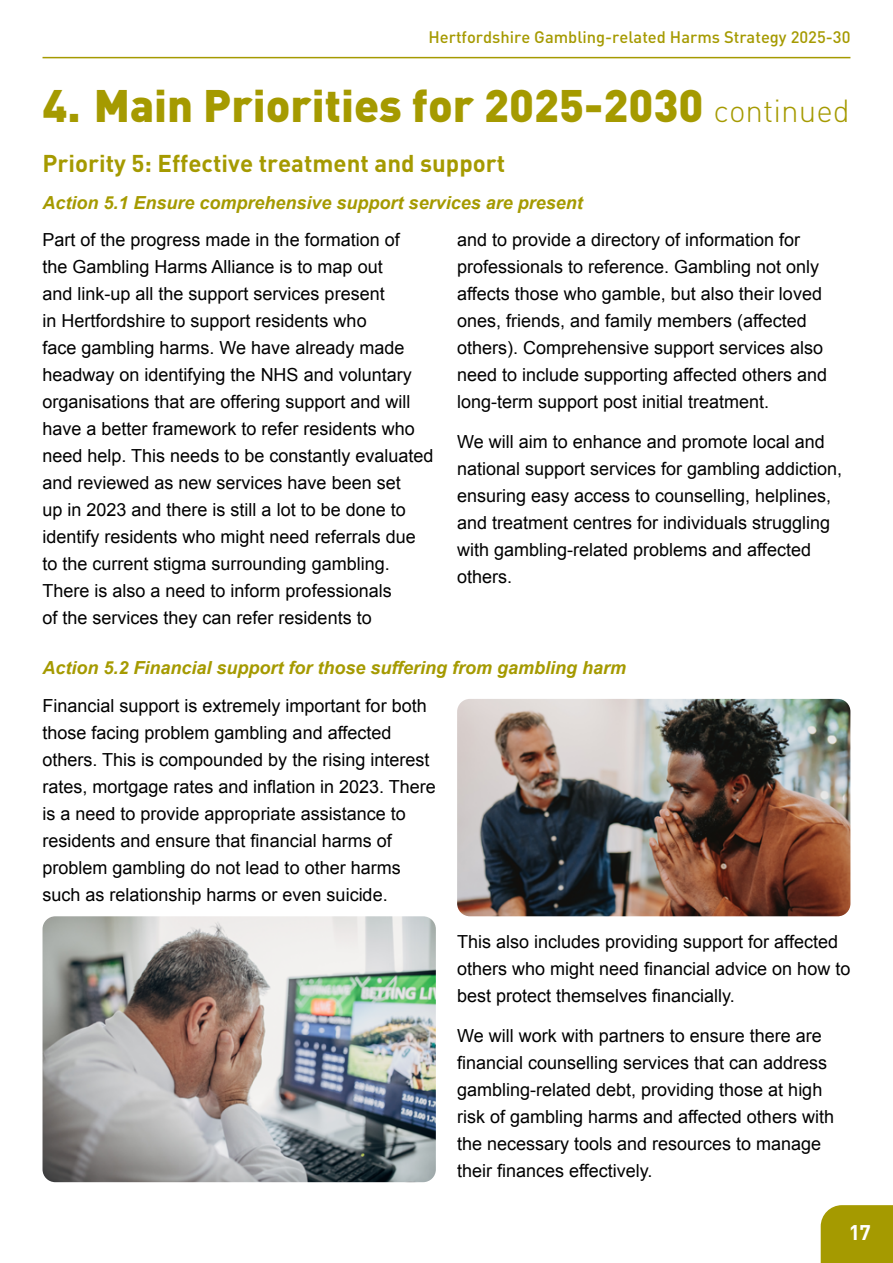
<style>
.page{position:relative;width:893px;height:1263px;background:#fff}
.page>*{position:absolute;margin:0;border:0;box-sizing:border-box;transform-origin:0 0}
.Heading1{font:900 45px "DIN";color:#a59a00}
.t1{font:700 24px "DIN";color:#a59a00}
.Heading1-2{font:700 21px "DIN";color:#fff}
.t2{font:18px/27px "Arial";color:#000}
.t3{font:italic 700 18px "Arial";color:#a59a00}
.t4{font:500 16.5px "DIN";color:#a59a00}
.s1{font-weight:300;font-size:31.5px}
</style>
<div class="page">
<hr style="left:43px;top:57px;width:807px;height:1px;background:#a59a00">
<div style="left:821px;top:1205px;width:72px;height:58px;background:#a59a00"></div>
<img style="left:43px;top:916px;width:393px;height:266px">
<img style="left:457px;top:699px;width:393px;height:217px">
<p class="t4" style="left:428px;top:26px;width:423px">Hertfordshire Gambling-related Harms Strategy 2025-30</p>
<h2 class="Heading1" style="left:43px;top:75px;width:809px">4. Main Priorities for 2025-2030 <span class="s1">continued</span></h2>
<h2 class="t1" style="left:43px;top:148px;width:464px">Priority 5: Effective treatment and support</h2>
<h2 class="t3" style="left:43px;top:191px;width:542px">Action 5.1 Ensure comprehensive support services are present</h2>
<h2 class="t2" style="left:43px;top:227px;width:392px">Part of the progress made in the formation of<br>the Gambling Harms Alliance is to map out<br>and link-up all the support services present<br>in Hertfordshire to support residents who<br>face gambling harms. We have already made headway on identifying the NHS and voluntary organisations that are offering support and will have a better framework to refer residents who need help. This needs to be constantly evaluated and reviewed as new services have been set<br>up in 2023 and there is still a lot to be done to identify residents who might need referrals due to the current stigma surrounding gambling.<br>There is also a need to inform professionals<br>of the services they can refer residents to</h2>
<h2 class="t2" style="left:457px;top:227px;width:371px">and to provide a directory of information for professionals to reference. Gambling not only affects those who gamble, but also their loved ones, friends, and family members (affected others). Comprehensive support services also need to include supporting affected others and long-term support post initial treatment.</h2>
<h2 class="t2" style="left:457px;top:428px;width:387px">We will aim to enhance and promote local and national support services for gambling addiction, ensuring easy access to counselling, helplines, and treatment centres for individuals struggling with gambling-related problems and affected others.</h2>
<h2 class="t3" style="left:43px;top:656px;width:585px">Action 5.2 Financial support for those suffering from gambling harm</h2>
<h2 class="t2" style="left:43px;top:692px;width:395px">Financial support is extremely important for both those facing problem gambling and affected others. This is compounded by the rising interest rates, mortgage rates and inflation in 2023. There is a need to provide appropriate assistance to residents and ensure that financial harms of problem gambling do not lead to other harms such as relationship harms or even suicide.</h2>
<h2 class="t2" style="left:457px;top:928px;width:395px">This also includes providing support for affected others who might need financial advice on how to best protect themselves financially.</h2>
<h2 class="t2" style="left:457px;top:1022px;width:378px">We will work with partners to ensure there are financial counselling services that can address gambling-related debt, providing those at high risk of gambling harms and affected others with the necessary tools and resources to manage their finances effectively.</h2>
<h2 class="Heading1-2" style="left:849px;top:1219px;width:23px">17</h2>
</div>
